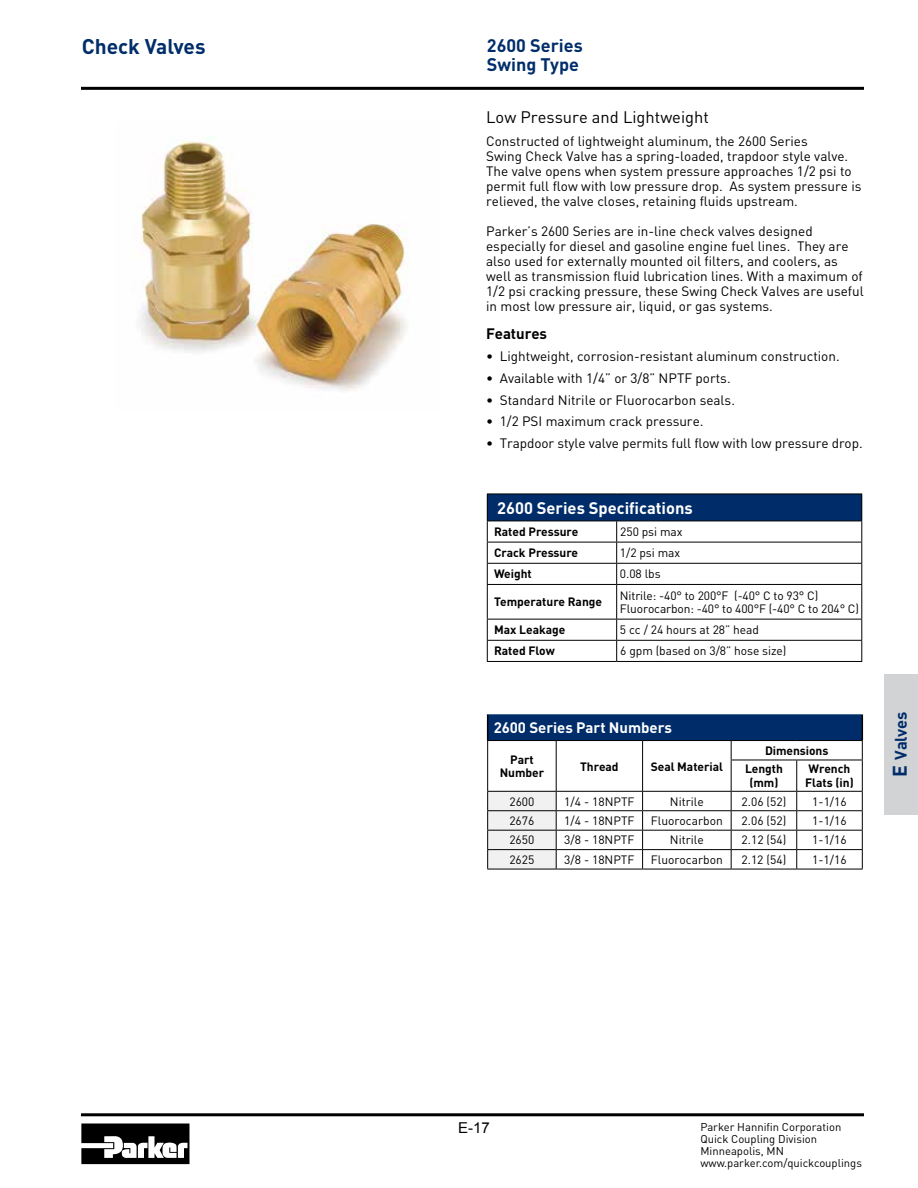
<style>
.page{position:relative;width:918px;height:1188px;background:#fff}
.page>*{position:absolute;margin:0;border:0;box-sizing:border-box;transform-origin:0 0}
.t1{font:700 21px "DINOT";color:#002d6a}
.t2{font:700 18px/19.5px "DINOT";color:#002d6a}
.t3{font:16.5px "DINOT";color:#000}
.t4{font:700 16.5px "DINOT";color:#fff}
.t5{font:700 16.5px "DINOT";letter-spacing:-.01em;color:#002d6a}
.t6{font:700 15px "DINOT";letter-spacing:-.005em;color:#fff}
.t7{font:700 15px "DINOT";letter-spacing:-.005em;color:#000}
.t8{font:15px "Arial";color:#000}
.t9{font:13.5px/15px "DINOT";color:#000}
.t10{font:12px/13.5px "DINOT";color:#000}
.t11{font:700 12px/13.5px "DINOT";letter-spacing:-.005em;color:#000}
.t12{font:11.25px/12px "DINOT";color:#000}
.s1{font-size:19.5px}
</style>
<div class="page">
<svg style="left:81px;top:1124px;width:108px;height:40px"></svg>
<hr style="left:81px;top:1113px;width:783px;height:3px;background:#000">
<hr style="left:81px;top:87px;width:783px;height:3px;background:#000">
<div style="left:884px;top:674px;width:34px;height:140px;background:#d1d3d4"></div>
<img style="left:140px;top:137px;width:269px;height:254px">
<div style="left:487px;top:494px;width:375px;height:27px;background:#002d6a"></div>
<svg style="left:488px;top:522px;width:373px;height:139px"></svg>
<hr style="left:487px;top:521px;width:130px;height:1px;background:#000">
<hr style="left:617px;top:521px;width:245px;height:1px;background:#000">
<hr style="left:487px;top:542px;width:130px;height:1px;background:#000">
<hr style="left:617px;top:542px;width:245px;height:1px;background:#000">
<hr style="left:487px;top:563px;width:130px;height:1px;background:#000">
<svg style="left:616px;top:521px;width:1px;height:63px"></svg>
<svg style="left:861px;top:495px;width:1px;height:89px"></svg>
<hr style="left:617px;top:563px;width:245px;height:1px;background:#000">
<hr style="left:487px;top:494px;width:130px;height:1px;background:#000">
<svg style="left:487px;top:494px;width:1px;height:90px"></svg>
<hr style="left:617px;top:494px;width:245px;height:1px;background:#000">
<hr style="left:487px;top:585px;width:1px;height:34px;background:#000">
<hr style="left:487px;top:584px;width:130px;height:1px;background:#000">
<hr style="left:616px;top:585px;width:1px;height:34px;background:#000">
<hr style="left:861px;top:585px;width:1px;height:34px;background:#000">
<hr style="left:617px;top:584px;width:245px;height:1px;background:#000">
<svg style="left:487px;top:620px;width:1px;height:41px"></svg>
<hr style="left:487px;top:619px;width:130px;height:1px;background:#000">
<hr style="left:487px;top:640px;width:130px;height:1px;background:#000">
<hr style="left:487px;top:661px;width:130px;height:1px;background:#000">
<svg style="left:616px;top:620px;width:1px;height:41px"></svg>
<svg style="left:861px;top:620px;width:1px;height:41px"></svg>
<hr style="left:617px;top:619px;width:245px;height:1px;background:#000">
<hr style="left:617px;top:640px;width:245px;height:1px;background:#000">
<hr style="left:617px;top:661px;width:245px;height:1px;background:#000">
<div style="left:488px;top:714px;width:374px;height:27px;background:#002d6a"></div>
<svg style="left:488px;top:741px;width:243px;height:128px"></svg>
<hr style="left:487px;top:740px;width:69px;height:1px;background:#000">
<hr style="left:556px;top:740px;width:87px;height:1px;background:#000">
<hr style="left:643px;top:740px;width:88px;height:1px;background:#000">
<svg style="left:487px;top:714px;width:1px;height:46px"></svg>
<hr style="left:487px;top:760px;width:1px;height:31px;background:#000">
<svg style="left:556px;top:741px;width:1px;height:19px"></svg>
<hr style="left:556px;top:760px;width:1px;height:31px;background:#000">
<svg style="left:642px;top:741px;width:1px;height:19px"></svg>
<hr style="left:642px;top:760px;width:1px;height:31px;background:#000">
<hr style="left:556px;top:791px;width:87px;height:1px;background:#000">
<hr style="left:643px;top:791px;width:88px;height:1px;background:#000">
<hr style="left:556px;top:810px;width:87px;height:1px;background:#000">
<hr style="left:643px;top:810px;width:88px;height:1px;background:#000">
<hr style="left:556px;top:830px;width:87px;height:1px;background:#000">
<hr style="left:643px;top:830px;width:88px;height:1px;background:#000">
<hr style="left:487px;top:869px;width:69px;height:1px;background:#000">
<svg style="left:487px;top:791px;width:70px;height:78px"></svg>
<hr style="left:556px;top:849px;width:87px;height:1px;background:#000">
<hr style="left:556px;top:869px;width:87px;height:1px;background:#000">
<svg style="left:642px;top:792px;width:1px;height:77px"></svg>
<hr style="left:643px;top:849px;width:88px;height:1px;background:#000">
<hr style="left:643px;top:869px;width:88px;height:1px;background:#000">
<hr style="left:731px;top:869px;width:66px;height:1px;background:#000">
<svg style="left:731px;top:714px;width:132px;height:155px"></svg>
<hr style="left:797px;top:849px;width:66px;height:1px;background:#000">
<hr style="left:797px;top:869px;width:66px;height:1px;background:#000">
<h1 class="t1" style="left:82px;top:32px;width:125px">Check Valves</h1>
<h2 class="t2" style="left:487px;top:35px;width:97px">2600 Series<br>Swing Type</h2>
<p class="t3" style="left:486px;top:106px;width:224px">Low Pressure and Lightweight</p>
<p class="t9" style="left:486px;top:133px;width:377px">Constructed of lightweight aluminum, the 2600 Series<br>Swing Check Valve has a spring-loaded, trapdoor style valve.<br>The valve opens when system pressure approaches 1/2 psi to permit full flow with low pressure drop. As system pressure is relieved, the valve closes, retaining fluids upstream.</p>
<p class="t9" style="left:486px;top:223px;width:379px">Parker’s 2600 Series are in-line check valves designed especially for diesel and gasoline engine fuel lines. They are also used for externally mounted oil filters, and coolers, as well as transmission fluid lubrication lines. With a maximum of 1/2 psi cracking pressure, these Swing Check Valves are useful in most low pressure air, liquid, or gas systems.</p>
<p class="t7" style="left:486px;top:324px;width:62px">Features</p>
<p class="t9" style="left:486px;top:348px;width:355px">• Lightweight, corrosion-resistant aluminum construction.</p>
<p class="t9" style="left:486px;top:370px;width:246px">• Available with 1/4” or 3/8” NPTF ports.</p>
<p class="t9" style="left:486px;top:392px;width:250px">• Standard Nitrile or Fluorocarbon seals.</p>
<p class="t9" style="left:486px;top:414px;width:219px">• 1/2 PSI maximum crack pressure.</p>
<p class="t9" style="left:486px;top:435px;width:378px">• Trapdoor style valve permits full flow with low pressure drop.</p>
<p class="t4" style="left:497px;top:497px;width:197px">2600 Series Specifications</p>
<p class="t11" style="left:494px;top:525px;width:86px">Rated Pressure</p>
<p class="t10" style="left:620px;top:525px;width:64px">250 psi max</p>
<p class="t11" style="left:494px;top:546px;width:86px">Crack Pressure</p>
<p class="t10" style="left:620px;top:546px;width:62px">1/2 psi max</p>
<p class="t11" style="left:494px;top:567px;width:39px">Weight</p>
<p class="t10" style="left:620px;top:567px;width:42px">0.08 lbs</p>
<p class="t11" style="left:494px;top:595px;width:110px">Temperature Range</p>
<p class="t10" style="left:620px;top:588px;width:241px">Nitrile: -40° to 200°F (-40° C to 93° C)<br>Fluorocarbon: -40° to 400°F (-40° C to 204° C)</p>
<p class="t11" style="left:494px;top:623px;width:73px">Max Leakage</p>
<p class="t10" style="left:620px;top:623px;width:141px">5 cc / 24 hours at 28” head</p>
<p class="t11" style="left:494px;top:644px;width:62px">Rated Flow</p>
<p class="t10" style="left:620px;top:644px;width:168px">6 gpm (based on 3/8” hose size)</p>
<p class="t6" style="left:494px;top:717px;width:180px">2600 Series Part Numbers</p>
<p class="t11" style="left:500px;top:752px;width:46px;text-align:center">Part<br>Number</p>
<p class="t11" style="left:580px;top:759px;width:40px">Thread</p>
<p class="t11" style="left:651px;top:759px;width:74px">Seal Material</p>
<p class="t11" style="left:745px;top:741px;width:85px;line-height:18.6px;text-indent:20px">Dimensions<br>Length</p>
<p class="t11" style="left:749px;top:775px;width:30px">(mm)</p>
<p class="t11" style="left:805px;top:762px;width:50px">Wrench<br>Flats (in)</p>
<p class="t10" style="left:509px;top:794px;width:27px">2600</p>
<p class="t10" style="left:564px;top:794px;width:72px">1/4 - 18NPTF</p>
<p class="t10" style="left:670px;top:794px;width:35px">Nitrile</p>
<p class="t10" style="left:742px;top:794px;width:46px">2.06 (52)</p>
<p class="t10" style="left:812px;top:794px;width:36px">1-1/16</p>
<p class="t10" style="left:509px;top:813px;width:27px">2676</p>
<p class="t10" style="left:564px;top:813px;width:72px">1/4 - 18NPTF</p>
<p class="t10" style="left:651px;top:813px;width:73px">Fluorocarbon</p>
<p class="t10" style="left:742px;top:813px;width:46px">2.06 (52)</p>
<p class="t10" style="left:812px;top:813px;width:36px">1-1/16</p>
<p class="t10" style="left:509px;top:833px;width:27px">2650</p>
<p class="t10" style="left:564px;top:833px;width:72px">3/8 - 18NPTF</p>
<p class="t10" style="left:670px;top:833px;width:35px">Nitrile</p>
<p class="t10" style="left:742px;top:833px;width:46px">2.12 (54)</p>
<p class="t10" style="left:812px;top:833px;width:36px">1-1/16</p>
<p class="t10" style="left:509px;top:852px;width:27px">2625</p>
<p class="t10" style="left:564px;top:852px;width:72px">3/8 - 18NPTF</p>
<p class="t10" style="left:651px;top:852px;width:73px">Fluorocarbon</p>
<p class="t10" style="left:742px;top:852px;width:46px">2.12 (54)</p>
<p class="t10" style="left:812px;top:852px;width:36px">1-1/16</p>
<p class="t5" style="left:890px;top:777px;width:67px;rotate:-90deg"><span class="s1">E</span> Valves</p>
<p class="t8" style="left:458px;top:1118px;width:33px">E-17</p>
<p class="t12" style="left:700px;top:1120px;width:163px">Parker Hannifin Corporation<br>Quick Coupling Division<br>Minneapolis, MN www.parker.com/quickcouplings</p>
</div>
